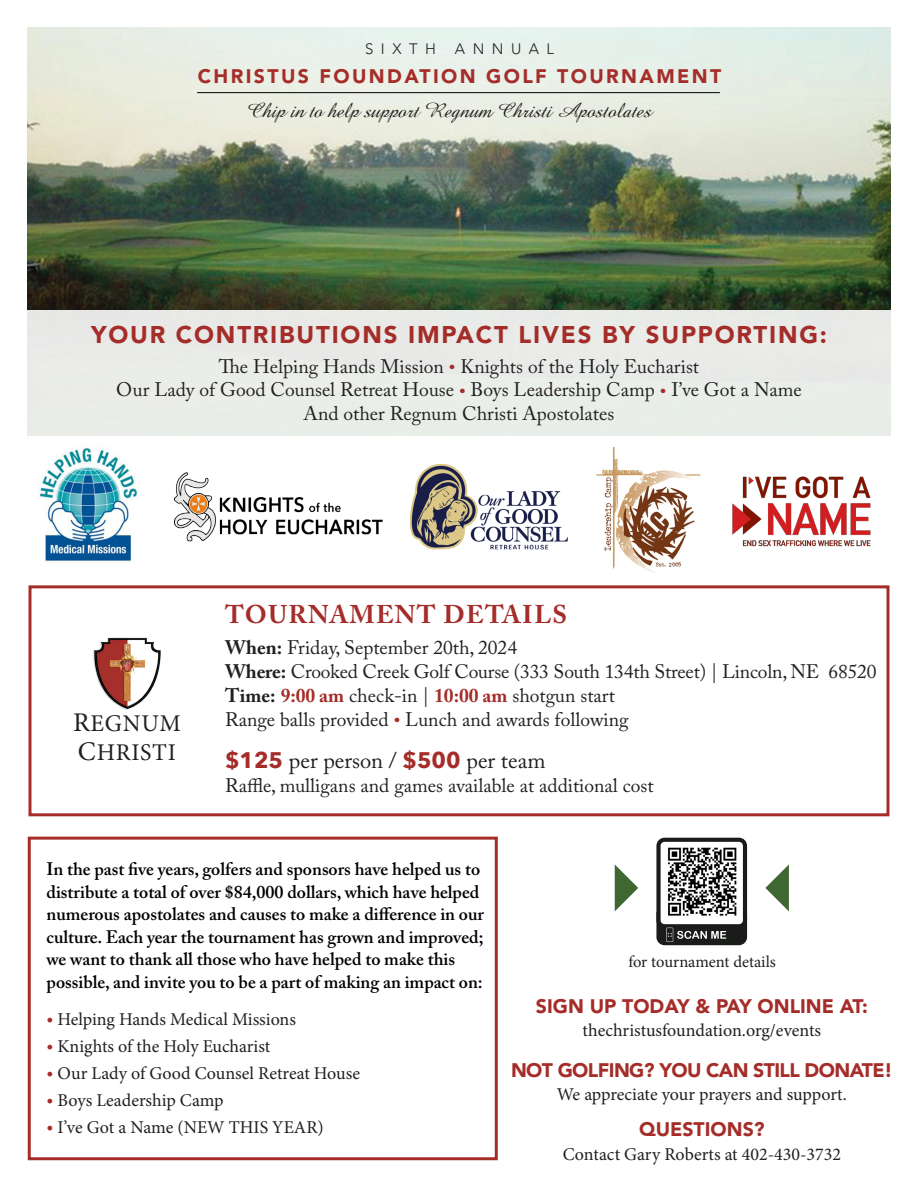
<style>
.page{position:relative;width:918px;height:1188px;background:#fff}
.page>*{position:absolute;margin:0;border:0;box-sizing:border-box;transform-origin:0 0}
.t1{font:700 25.5px "Adobe Caslon Pro";letter-spacing:.05em;color:#a52d29}
.t2{font:900 24px "Avenir";letter-spacing:.075em;color:#a52d29}
.t3{font:24px "Minion Pro";letter-spacing:.03em;color:#231f20}
.t4{font:22.5px "Adobe Caslon Pro";color:#231f20}
.t5{font:21px "Amaze D Italic";color:#231f20}
.t6{font:19.5px "Adobe Caslon Pro";color:#231f20}
.t7{font:900 19.5px "Avenir";color:#a52d29}
.t8{font:900 19.5px "Avenir";letter-spacing:.12em;color:#a52d2a}
.t9{font:900 19.5px "Avenir";letter-spacing:-.03em;color:#a52d29}
.t10{font:600 18px/22.5px "Adobe Caslon Pro";color:#000}
.t11{font:18px "Minion Pro";letter-spacing:-.005em;color:#231f20}
.t12{font:16.5px "Minion Pro";letter-spacing:-.005em;color:#231f20}
.t13{font:300 15px "Avenir";letter-spacing:.5em;color:#231f20}
.s1{color:#a52d29}
.s2{font-size:27px}
.s3{font-weight:700}
.s4{font-weight:700;color:#a52d29}
.s5{font-family:"Avenir Next";font-weight:700;color:#a52d29}
</style>
<div class="page">
<div style="left:28px;top:837px;width:470px;height:323px;border:3px solid #a52d29"></div>
<img style="left:27px;top:27px;width:864px;height:283px">
<hr style="left:197px;top:92px;width:523px;height:1px;background:#000">
<div style="left:27px;top:310px;width:865px;height:126px;background:#e9ece8"></div>
<div style="left:28px;top:585px;width:862px;height:231px;border:3px solid #a52d29"></div>
<img style="left:93px;top:637px;width:68px;height:73px">
<img style="left:38px;top:447px;width:100px;height:115px">
<img style="left:174px;top:472px;width:209px;height:70px">
<img style="left:410px;top:464px;width:158px;height:86px">
<img style="left:597px;top:447px;width:104px;height:125px">
<img style="left:732px;top:476px;width:139px;height:71px">
<svg style="left:656px;top:838px;width:91px;height:107px"></svg>
<img style="left:664px;top:847px;width:74px;height:72px">
<svg style="left:765px;top:864px;width:24px;height:47px"></svg>
<svg style="left:615px;top:865px;width:23px;height:46px"></svg>
<p class="t13" style="left:365px;top:40px;width:72px">SIXTH</p>
<p class="t13" style="left:455px;top:40px;width:101px">ANNUAL</p>
<p class="t8" style="left:198px;top:64px;width:525px">CHRISTUS FOUNDATION GOLF TOURNAMENT</p>
<p class="t5" style="left:246px;top:96px;width:407px">Chip in to help support Regnum Christi Apostolates</p>
<p class="t2" style="left:91px;top:320px;width:737px">YOUR CONTRIBUTIONS IMPACT LIVES BY SUPPORTING:</p>
<p class="t6" style="left:219px;top:355px;width:482px">The Helping Hands Mission <span class="s1">•</span> Knights of the Holy Eucharist</p>
<p class="t6" style="left:116px;top:378px;width:687px">Our Lady of Good Counsel Retreat House <span class="s1">•</span> Boys Leadership Camp <span class="s1">•</span> I’ve Got a Name</p>
<p class="t6" style="left:304px;top:401px;width:312px">And other Regnum Christi Apostolates</p>
<p class="t3" style="left:73px;top:708px;width:109px"><span class="s2">R</span>EGNUM</p>
<p class="t3" style="left:78px;top:736px;width:99px"><span class="s2">C</span>HRISTI</p>
<p class="t1" style="left:225px;top:599px;width:344px">TOURNAMENT DETAILS</p>
<p class="t6" style="left:225px;top:635px;width:294px"><span class="s3">When:</span> Friday, September 20th, 2024</p>
<p class="t6" style="left:225px;top:659px;width:653px"><span class="s3">Where:</span> Crooked Creek Golf Course (333 South 134th Street) | Lincoln, NE 68520</p>
<p class="t6" style="left:225px;top:683px;width:392px"><span class="s3">Time:</span> <span class="s4">9:00 am</span> check-in | <span class="s4">10:00 am</span> shotgun start</p>
<p class="t6" style="left:225px;top:707px;width:405px">Range balls provided <span class="s1">•</span> Lunch and awards following</p>
<p class="t4" style="left:225px;top:747px;width:322px"><span class="s5">$125</span> per person / <span class="s5">$500</span> per team</p>
<p class="t6" style="left:225px;top:773px;width:430px">Raffle, mulligans and games available at additional cost</p>
<p class="t10" style="left:46px;top:858px;width:435px">In the past five years, golfers and sponsors have helped us to</p>
<p class="t10" style="left:46px;top:880px;width:439px">distribute a total of over $84,000 dollars, which have helped numerous apostolates and causes to make a difference in our culture. Each year the tournament has grown and improved;</p>
<p class="t10" style="left:46px;top:948px;width:410px">we want to thank all those who have helped to make this</p>
<p class="t10" style="left:46px;top:970px;width:438px">possible, and invite you to be a part of making an impact on:</p>
<p class="t11" style="left:46px;top:1007px;width:251px"><span class="s1">•</span> Helping Hands Medical Missions</p>
<p class="t11" style="left:46px;top:1034px;width:225px"><span class="s1">•</span> Knights of the Holy Eucharist</p>
<p class="t11" style="left:46px;top:1061px;width:315px"><span class="s1">•</span> Our Lady of Good Counsel Retreat House</p>
<p class="t11" style="left:46px;top:1088px;width:179px"><span class="s1">•</span> Boys Leadership Camp</p>
<p class="t11" style="left:46px;top:1115px;width:279px"><span class="s1">•</span> I’ve Got a Name (NEW THIS YEAR)</p>
<p class="t12" style="left:628px;top:950px;width:149px">for tournament details</p>
<p class="t7" style="left:536px;top:995px;width:334px">SIGN UP TODAY &amp; PAY ONLINE AT:</p>
<p class="t11" style="left:583px;top:1018px;width:240px">thechristusfoundation.org/events</p>
<p class="t9" style="left:511px;top:1059px;width:383px">NOT GOLFING? YOU CAN STILL DONATE!</p>
<p class="t11" style="left:557px;top:1082px;width:291px">We appreciate your prayers and support.</p>
<p class="t7" style="left:639px;top:1118px;width:127px">QUESTIONS?</p>
<p class="t11" style="left:563px;top:1142px;width:280px">Contact Gary Roberts at 402-430-3732</p>
</div>
